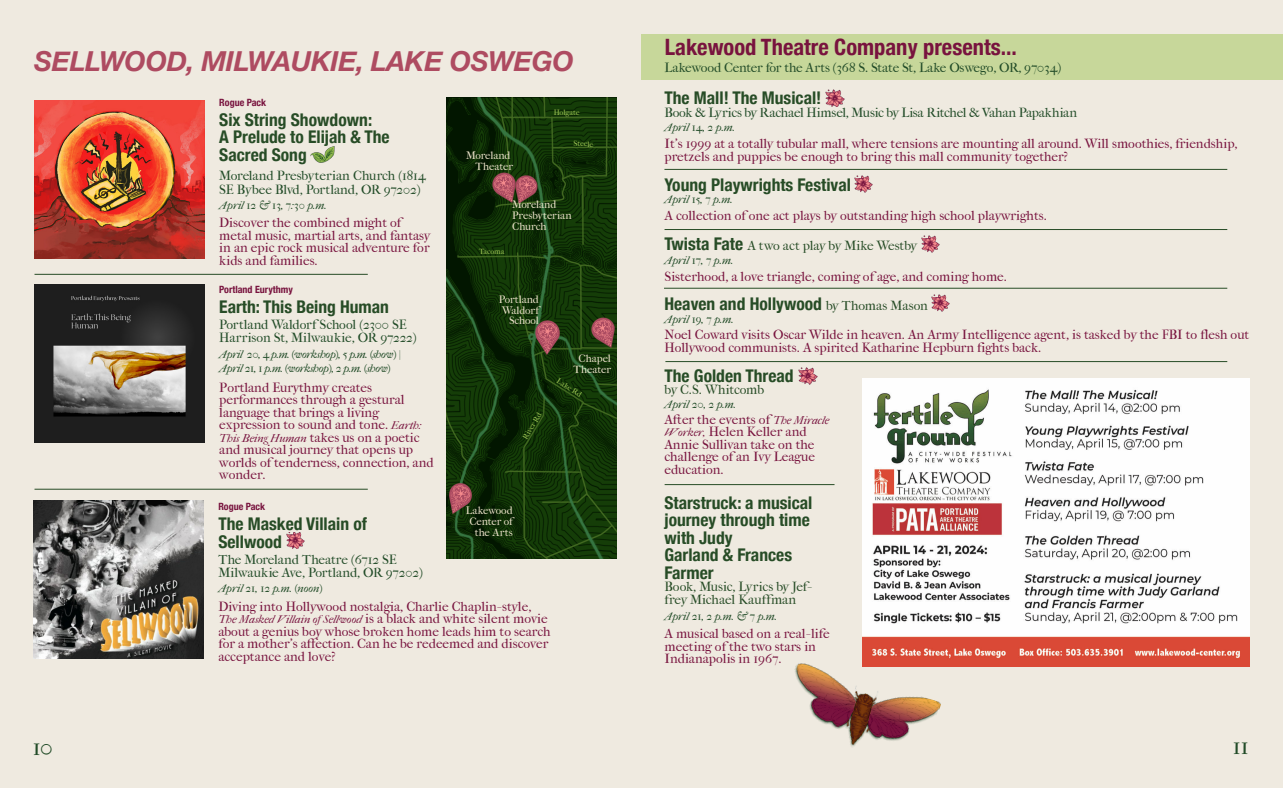
<style>
.page{position:relative;width:1283px;height:788px;background:#fff}
.page>*{position:absolute;margin:0;border:0;box-sizing:border-box;transform-origin:0 0}
.t1{font:italic 700 27.5px "Helvetica Neue";letter-spacing:-.015em;color:#ae4b61}
.t2{font:700 condensed 22.5px "Helvetica Neue";color:#78133e}
.t3{font:20px "IM FELL French Canon Roman";color:#224c28}
.t4{font:700 condensed 17.5px/17.5px "Helvetica Neue";color:#274c26}
.t5{font:11.25px/12.5px "IM FELL French Canon Roman";color:#78133e}
.t6{font:11.25px/13.5px "IM FELL French Canon Roman";letter-spacing:-.01em;color:#224c28}
.t7{font:11.25px "IM FELL French Canon Italic";letter-spacing:-.005em;color:#224c28}
.t8{font:11.25px/12.5px "IM FELL French Canon Roman";letter-spacing:-.005em;color:#274c26}
.t9{font:11.25px "IM FELL French Canon Italic";letter-spacing:-.025em;color:#224c28}
.t10{font:700 condensed 10px "Helvetica Neue";color:#78133e}
.t11{font:9.12px/11px "IM FELL French Canon Roman";letter-spacing:-.01em;color:#f0e6cd;text-align:right}
.t12{font:6.62px "IM FELL French Canon Roman";letter-spacing:-.015em;color:#9fc555}
.s1{font-family:"IM FELL French Canon Italic"}
.s2{font-family:"Helvetica Neue";font-weight:700;font-stretch:condensed;font-size:17.5px}
.s3{font-family:"IM FELL French Canon Roman";font-weight:400;font-stretch:normal;font-size:11.25px}
</style>
<div class="page">
<div style="left:0;top:0;width:1282px;height:788px;background:#efeae0"></div>
<div style="left:641px;top:34px;width:641px;height:46px;background:#c7d79a"></div>
<hr style="left:664px;top:169px;width:563px;height:1px;background:#274c26">
<hr style="left:664px;top:229px;width:563px;height:1px;background:#274c26">
<hr style="left:664px;top:484px;width:170px;height:1px;background:#274c26">
<hr style="left:665px;top:361px;width:562px;height:1px;background:#274c26">
<hr style="left:664px;top:288px;width:563px;height:1px;background:#274c26">
<img style="left:447px;top:97px;width:170px;height:461px">
<img style="left:449px;top:483px;width:23px;height:30px">
<img style="left:535px;top:321px;width:25px;height:33px">
<img style="left:493px;top:172px;width:23px;height:30px">
<img style="left:591px;top:317px;width:24px;height:30px">
<img style="left:515px;top:175px;width:23px;height:29px">
<img style="left:825px;top:90px;width:19px;height:17px">
<img style="left:854px;top:175px;width:18px;height:17px">
<img style="left:921px;top:236px;width:18px;height:16px">
<img style="left:931px;top:295px;width:19px;height:16px">
<img style="left:798px;top:367px;width:19px;height:17px">
<img style="left:34px;top:101px;width:170px;height:157px">
<img style="left:310px;top:146px;width:25px;height:17px">
<img style="left:33px;top:500px;width:170px;height:158px">
<img style="left:286px;top:532px;width:18px;height:16px">
<hr style="left:35px;top:274px;width:333px;height:1px;background:#274c26">
<hr style="left:35px;top:489px;width:333px;height:1px;background:#274c26">
<img style="left:34px;top:285px;width:170px;height:157px">
<img style="left:794px;top:660px;width:147px;height:87px">
<img style="left:863px;top:378px;width:386px;height:288px">
<p class="t1" style="left:34px;top:39px;width:541px">SELLWOOD, MILWAUKIE, LAKE OSWEGO</p>
<p class="t10" style="left:219px;top:94px;width:48px">Rogue Pack</p>
<p class="t4" style="left:219px;top:110px;width:154px">Six String Showdown:</p>
<p class="t4" style="left:219px;top:127px;width:172px">A Prelude to Elijah &amp; The</p>
<p class="t4" style="left:219px;top:145px;width:89px">Sacred Song</p>
<p class="t6" style="left:219px;top:169px;width:208px">Moreland Presbyterian Church (1814<br>SE Bybee Blvd, Portland, OR 97202)</p>
<p class="t7" style="left:219px;top:199px;width:109px">April 12 &amp; 13, 7:30 p.m.</p>
<p class="t5" style="left:219px;top:216px;width:212px">Discover the combined might of metal music, martial arts, and fantasy in an epic rock musical adventure for kids and families.</p>
<p class="t10" style="left:219px;top:281px;width:75px">Portland Eurythmy</p>
<p class="t4" style="left:219px;top:297px;width:171px">Earth: This Being Human</p>
<p class="t6" style="left:219px;top:317px;width:199px">Portland Waldorf School (2300 SE<br>Harrison St, Milwaukie, OR 97222)</p>
<p class="t9" style="left:219px;top:348px;width:183px">April 20, 4 p.m. (workshop), 5 p.m. (show) |</p>
<p class="t9" style="left:219px;top:361px;width:173px">April 21, 1 p.m. (workshop), 2 p.m. (show)</p>
<p class="t5" style="left:219px;top:381px;width:216px">Portland Eurythmy creates performances through a gestural language that brings a living expression to sound and tone. <span class="s1">Earth:<br>This Being Human</span> takes us on a poetic and musical journey that opens up worlds of tenderness, connection, and wonder.</p>
<p class="t10" style="left:218px;top:498px;width:48px">Rogue Pack</p>
<p class="t4" style="left:218px;top:514px;width:150px">The Masked Villain of</p>
<p class="t4" style="left:218px;top:531px;width:65px">Sellwood</p>
<p class="t6" style="left:218px;top:552px;width:206px">The Moreland Theatre (6712 SE<br>Milwaukie Ave, Portland, OR 97202)</p>
<p class="t12" style="left:554px;top:108px;width:27px">Holgate</p>
<p class="t12" style="left:573px;top:139px;width:21px">Steele</p>
<p class="t11" style="left:466px;top:150px;width:48px">Moreland<br>Theater</p>
<p class="t11" style="left:512px;top:199px;width:61px;text-align:left">Moreland<br>Presbyterian<br>Church</p>
<p class="t12" style="left:479px;top:247px;width:27px">Tacoma</p>
<p class="t11" style="left:499px;top:293px;width:41px">Portland<br>Waldorf<br>School</p>
<p class="t12" style="left:521px;top:437px;width:32px;rotate:-60deg">River Rd</p>
<p class="t11" style="left:573px;top:353px;width:39px;text-align:center">Chapel<br>Theater</p>
<p class="t12" style="left:560px;top:376px;width:29px;rotate:32deg">Lake Rd</p>
<p class="t11" style="left:466px;top:505px;width:48px">Lakewood<br>Center of the Arts</p>
<p class="t3" style="left:32px;top:733px;width:22px">10</p>
<p class="t7" style="left:218px;top:582px;width:106px">April 21, 12 p.m. (noon)</p>
<p class="t5" style="left:218px;top:600px;width:334px">Diving into Hollywood nostalgia, Charlie Chaplin-style, <span class="s1">The Masked Villain of Sellwood</span> is a black and white silent movie about a genius boy whose broken home leads him to search for a mother’s affection. Can he be redeemed and discover acceptance and love?</p>
<p class="t2" style="left:665px;top:29px;width:353px">Lakewood Theatre Company presents...</p>
<p class="t4" style="left:664px;top:88px;width:158px">The Mall! The Musical!</p>
<p class="t6" style="left:664px;top:106px;width:414px">Book &amp; Lyrics by Rachael Himsel, Music by Lisa Ritchel &amp; Vahan Papakhian</p>
<p class="t7" style="left:664px;top:121px;width:72px">April 14, 2 p.m.</p>
<p class="t5" style="left:664px;top:138px;width:574px">It’s 1999 at a totally tubular mall, where tensions are mounting all around. Will smoothies, friendship, pretzels and puppies be enough to bring this mall community together?</p>
<p class="t4" style="left:664px;top:174px;width:188px">Young Playwrights Festival</p>
<p class="t7" style="left:664px;top:193px;width:70px">April 15, 7 p.m.</p>
<p class="t5" style="left:664px;top:209px;width:384px">A collection of one act plays by outstanding high school playwrights.</p>
<p class="t6" style="left:664px;top:61px;width:398px">Lakewood Center for the Arts (368 S. State St, Lake Oswego, OR, 97034)</p>
<p class="t8" style="left:664px;top:239px;width:254px"><span class="s2">Twista Fate</span> A two act play by Mike Westby</p>
<p class="t7" style="left:664px;top:254px;width:70px">April 17, 7 p.m.</p>
<p class="t5" style="left:664px;top:270px;width:344px">Sisterhood, a love triangle, coming of age, and coming home.</p>
<p class="t4" style="left:664px;top:293px;width:265px">Heaven and Hollywood <span class="s3">by Thomas Mason</span></p>
<p class="t7" style="left:664px;top:312px;width:71px">April 19, 7 p.m.</p>
<p class="t5" style="left:664px;top:328px;width:586px">Noel Coward visits Oscar Wilde in heaven. An Army Intelligence agent, is tasked by the FBI to flesh out<br>Hollywood communists. A spirited Katharine Hepburn fights back.</p>
<p class="t4" style="left:664px;top:365px;width:131px">The Golden Thread</p>
<p class="t8" style="left:664px;top:384px;width:101px">by C.S. Whitcomb</p>
<p class="t7" style="left:664px;top:398px;width:73px">April 20, 2 p.m.</p>
<p class="t5" style="left:664px;top:413px;width:166px">After the events of <span class="s1">The Miracle<br>Worker,</span> Helen Keller and<br>Annie Sullivan take on the challenge of an Ivy League education.</p>
<p class="t4" style="left:664px;top:492px;width:149px">Starstruck: a musical journey through time with Judy</p>
<p class="t4" style="left:664px;top:545px;width:129px">Garland &amp; Frances<br>Farmer</p>
<p class="t8" style="left:664px;top:580px;width:149px">Book, Music, Lyrics by Jef&shy;frey Michael Kauffman</p>
<p class="t7" style="left:664px;top:610px;width:114px">April 21, 2 p.m. &amp; 7 p.m.</p>
<p class="t5" style="left:664px;top:627px;width:167px">A musical based on a real-life meeting of the two stars in<br>Indianapolis in 1967.</p>
<p class="t3" style="left:1232px;top:733px;width:18px">11</p>
</div>
